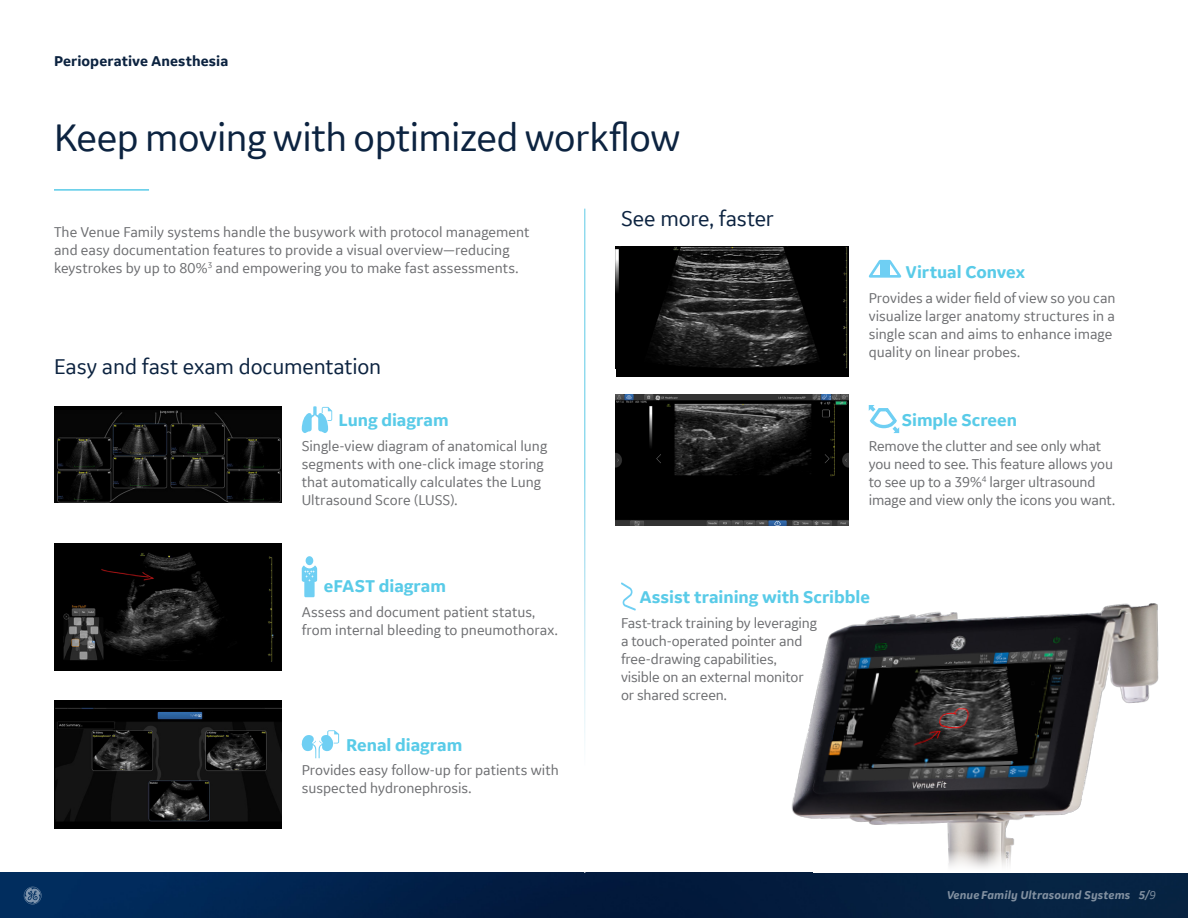
<style>
.page{position:relative;width:1188px;height:918px;background:#fff}
.page>*{position:absolute;margin:0;border:0;box-sizing:border-box;transform-origin:0 0}
.t1{font:40.5px "GE Inspira Sans";letter-spacing:-.01em;color:#0c2340}
.t2{font:22.5px "GE Inspira Sans";letter-spacing:-.01em;color:#0c2340}
.t3{font:700 18px "GE Inspira Sans";letter-spacing:-.005em;color:#59cbe8}
.t4{font:15px/18px "GE Inspira Sans";color:#6d6e71}
.t5{font:700 15px "GE Inspira Sans";letter-spacing:.005em;color:#0c2340}
.t6{font:italic 700 12px "GE Inspira Sans";letter-spacing:.01em;color:#fff}
.s1{font-weight:400}
</style>
<div class="page">
<img style="left:708px;top:603px;width:451px;height:270px">
<img style="left:0;top:873px;width:1188px;height:45px">
<svg style="left:24px;top:887px;width:18px;height:17px"></svg>
<img style="left:616px;top:395px;width:233px;height:130px">
<img style="left:54px;top:407px;width:228px;height:96px">
<img style="left:54px;top:701px;width:228px;height:128px">
<div style="left:54px;top:543px;width:228px;height:128px;background:#000"></div>
<img style="left:63px;top:552px;width:211px;height:110px">
<hr style="left:54px;top:189px;width:95px;height:2px;background:#59cbe8">
<div style="left:813px;top:828px;width:375px;height:45px;background:#fff"></div>
<div style="left:616px;top:246px;width:233px;height:131px;background:#000"></div>
<img style="left:616px;top:246px;width:232px;height:122px">
<svg style="left:868px;top:405px;width:31px;height:28px"></svg>
<svg style="left:868px;top:259px;width:34px;height:19px"></svg>
<svg style="left:621px;top:582px;width:15px;height:29px"></svg>
<svg style="left:302px;top:406px;width:30px;height:27px"></svg>
<div style="left:306px;top:556px;width:7px;height:9px;background:#6fcff3;border-radius:50%"></div>
<svg style="left:302px;top:565px;width:15px;height:32px"></svg>
<svg style="left:301px;top:730px;width:38px;height:29px"></svg>
<p class="t5" style="left:54px;top:51px;width:176px">Perioperative Anesthesia</p>
<h1 class="t1" style="left:54px;top:112px;width:628px">Keep moving with optimized workflow</h1>
<p class="t4" style="left:54px;top:223px;width:477px">The Venue Family systems handle the busywork with protocol management and easy documentation features to provide a visual overview—reducing keystrokes by up to 80%<sup>3</sup> and empowering you to make fast assessments.</p>
<h2 class="t2" style="left:54px;top:353px;width:329px">Easy and fast exam documentation</h2>
<p class="t3" style="left:339px;top:409px;width:111px">Lung diagram</p>
<p class="t4" style="left:302px;top:436px;width:247px">Single-view diagram of anatomical lung segments with one-click image storing that automatically calculates the Lung Ultrasound Score (LUSS).</p>
<h2 class="t2" style="left:621px;top:205px;width:154px">See more, faster</h2>
<p class="t3" style="left:906px;top:261px;width:121px">Virtual Convex</p>
<p class="t4" style="left:869px;top:288px;width:248px">Provides a wider field of view so you can visualize larger anatomy structures in a single scan and aims to enhance image quality on linear probes.</p>
<p class="t3" style="left:902px;top:409px;width:117px">Simple Screen</p>
<p class="t4" style="left:869px;top:437px;width:248px">Remove the clutter and see only what you need to see. This feature allows you to see up to a 39%<sup>4</sup> larger ultrasound image and view only the icons you want.</p>
<p class="t3" style="left:324px;top:575px;width:124px">eFAST diagram</p>
<p class="t4" style="left:302px;top:603px;width:257px">Assess and document patient status, from internal bleeding to pneumothorax.</p>
<p class="t3" style="left:346px;top:733px;width:118px">Renal diagram</p>
<p class="t4" style="left:302px;top:761px;width:259px">Provides easy follow-up for patients with suspected hydronephrosis.</p>
<p class="t3" style="left:639px;top:586px;width:232px">Assist training with Scribble</p>
<p class="t4" style="left:621px;top:614px;width:198px">Fast-track training by leveraging a touch-operated pointer and free-drawing capabilities, visible on an external monitor or shared screen.</p>
<p class="t6" style="left:946px;top:888px;width:211px">Venue Family Ultrasound Systems 5/<span class="s1">9</span></p>
</div>
